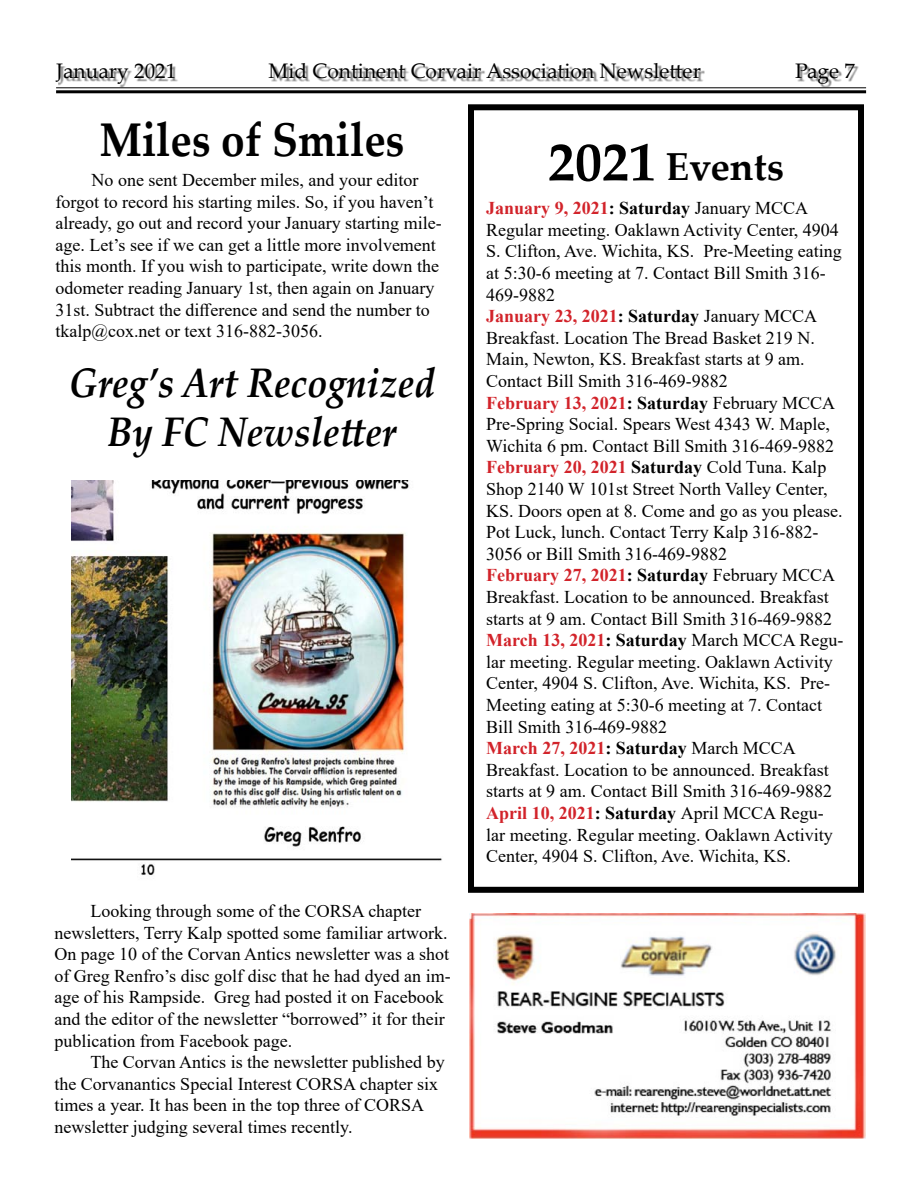
<style>
.page{position:relative;width:918px;height:1188px;background:#fff}
.page>*{position:absolute;margin:0;border:0;box-sizing:border-box;transform-origin:0 0}
.t1{font:700 47.25px "Palatino Linotype";color:#000;scale:.9 1}
.t2{font:italic 700 41.25px/49.5px "Palatino Linotype";color:#000;text-align:center;scale:.9 1}
.t3{font:700 39px "Palatino Linotype";color:#000}
.t4{font:21px "Palatino Linotype";color:#000}
.t5{font:18px/21.6px "Times New Roman";color:#000}
.s1{font-size:54px}
.s2{font-weight:700;color:#d2232a}
.s3{font-weight:700}
</style>
<div class="page">
<div style="left:468px;top:104px;width:396px;height:789px;border:6px solid #000"></div>
<hr style="left:56px;top:87px;width:810px;height:1px;background:#000">
<hr style="left:56px;top:90px;width:810px;height:3px;background:#000">
<div style="left:270px;top:65px;width:435px;height:17px;background:#000;opacity:.5"></div>
<div style="left:798px;top:66px;width:61px;height:22px;background:#000;opacity:.5"></div>
<div style="left:58px;top:66px;width:121px;height:22px;background:#000;opacity:.5"></div>
<img style="left:470px;top:914px;width:395px;height:224px">
<img style="left:71px;top:480px;width:371px;height:395px">
<p class="t4" style="left:56px;top:56px;width:122px">January 2021</p>
<p class="t4" style="left:268px;top:56px;width:434px">Mid Continent Corvair Association Newsletter</p>
<p class="t4" style="left:795px;top:56px;width:61px">Page 7</p>
<h1 class="t1" style="left:99px;top:106px;width:340px">Miles of Smiles</h1>
<p class="t5" style="left:56px;top:169px;width:388px;text-indent:36px">No one sent December miles, and your editor forgot to record his starting miles. So, if you haven’t already, go out and record your January starting mile&shy;age. Let’s see if we can get a little more involvement this month. If you wish to participate, write down the odometer reading January 1st, then again on January 31st. Subtract the difference and send the number to tkalp@cox.net or text 316-882-3056.</p>
<h2 class="t2" style="left:69px;top:356px;width:408px">Greg’s Art Recognized<br>By FC Newsletter</h2>
<p class="t5" style="left:54px;top:900px;width:398px;text-indent:36px">Looking through some of the CORSA chapter newsletters, Terry Kalp spotted some familiar artwork.<br>On page 10 of the Corvan Antics newsletter was a shot of Greg Renfro’s disc golf disc that he had dyed an im&shy;age of his Rampside. Greg had posted it on Facebook and the editor of the newsletter “borrowed” it for their publication from Facebook page.</p>
<p class="t5" style="left:54px;top:1051px;width:392px;text-indent:36px">The Corvan Antics is the newsletter published by the Corvanantics Special Interest CORSA chapter six times a year. It has been in the top three of CORSA newsletter judging several times recently.</p>
<h3 class="t3" style="left:548px;top:139px;width:237px"><span class="s1">2021</span> Events</h3>
<p class="t5" style="left:486px;top:197px;width:359px"><span class="s2">January 9, 2021</span><span class="s3">: Saturday</span> January MCCA Regular meeting. Oaklawn Activity Center, 4904<br>S. Clifton, Ave. Wichita, KS. Pre-Meeting eating at 5:30-6 meeting at 7. Contact Bill Smith 316- 469-9882<br><span class="s2">January 23, 2021</span><span class="s3">: Saturday</span> January MCCA Breakfast. Location The Bread Basket 219 N.<br>Main, Newton, KS. Breakfast starts at 9 am.<br>Contact Bill Smith 316-469-9882<br><span class="s2">February 13, 2021</span><span class="s3">: Saturday</span> February MCCA Pre-Spring Social. Spears West 4343 W. Maple, Wichita 6 pm. Contact Bill Smith 316-469-9882<br><span class="s2">February 20, 2021</span> <span class="s3">Saturday</span> Cold Tuna. Kalp Shop 2140 W 101st Street North Valley Center, KS. Doors open at 8. Come and go as you please.<br>Pot Luck, lunch. Contact Terry Kalp 316-882- 3056 or Bill Smith 316-469-9882<br><span class="s2">February 27, 2021</span><span class="s3">: Saturday</span> February MCCA Breakfast. Location to be announced. Breakfast starts at 9 am. Contact Bill Smith 316-469-9882<br><span class="s2">March 13, 2021</span><span class="s3">: Saturday</span> March MCCA Regu&shy;lar meeting. Regular meeting. Oaklawn Activity Center, 4904 S. Clifton, Ave. Wichita, KS. Pre-Meeting eating at 5:30-6 meeting at 7. Contact Bill Smith 316-469-9882<br><span class="s2">March 27, 2021</span><span class="s3">: Saturday</span> March MCCA Breakfast. Location to be announced. Breakfast starts at 9 am. Contact Bill Smith 316-469-9882<br><span class="s2">April 10, 2021</span><span class="s3">: Saturday</span> April MCCA Regu&shy;lar meeting. Regular meeting. Oaklawn Activity Center, 4904 S. Clifton, Ave. Wichita, KS.</p>
</div>
